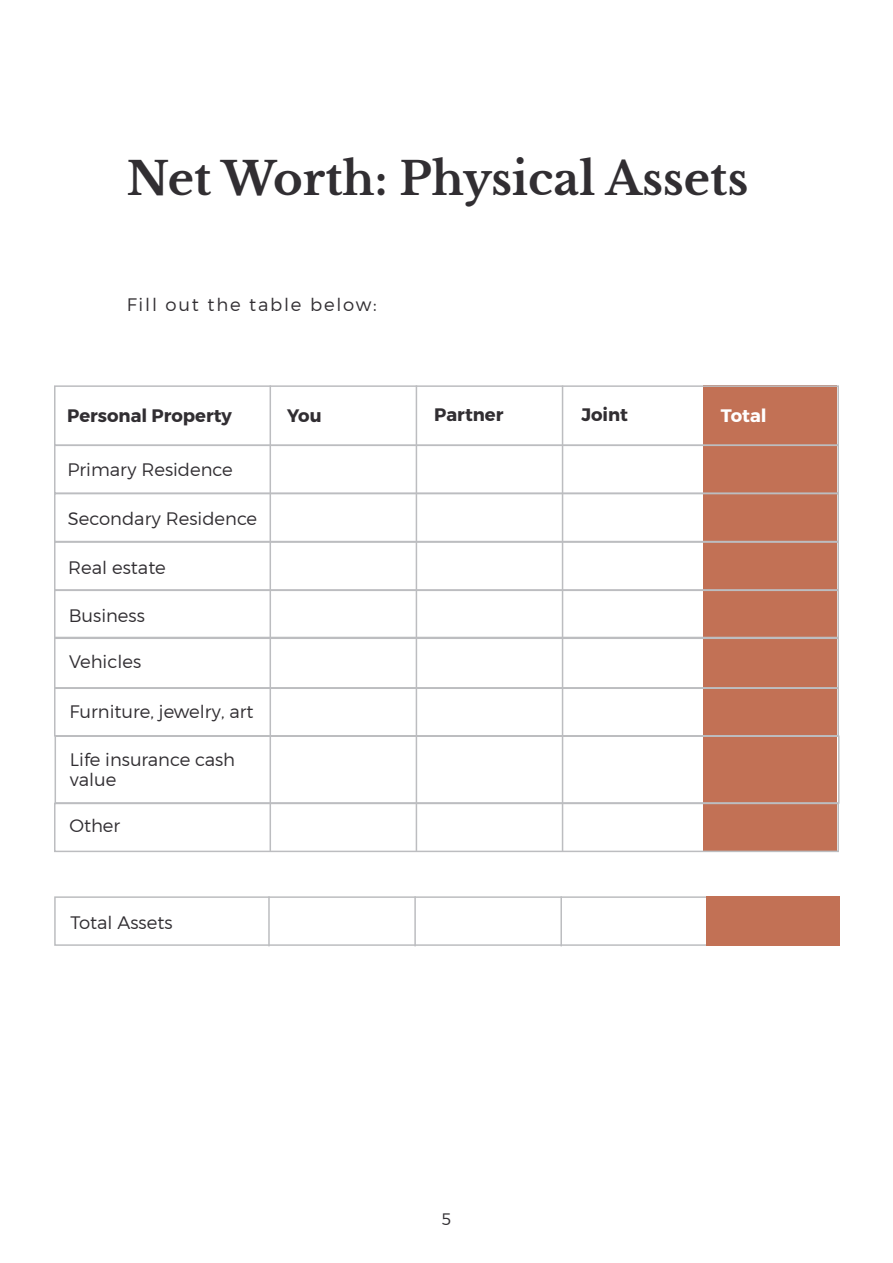
<style>
.page{position:relative;width:893px;height:1263px;background:#fff}
.page>*{position:absolute;margin:0;border:0;box-sizing:border-box;transform-origin:0 0}
.Paragraph_Style_1{font:700 45px "Libre Baskerville";color:#312e32}
.t1{font:300 18px/19.5px "Montserrat";color:#312e32}
.t2{font:700 18px "Montserrat";color:#312e32}
.t3{font:300 18px "Montserrat";letter-spacing:.1em;color:#312e32}
.t4{font:700 18px "Montserrat";color:#fff}
.t5{font:300 16.5px "Montserrat";color:#312e32}
</style>
<div class="page">
<div style="left:704px;top:385px;width:133px;height:466px;background:#c27155"></div>
<div style="left:54px;top:385px;width:785px;height:61px;border:2px solid #bcbdc0"></div>
<hr style="left:270px;top:385px;width:1px;height:466px;background:#bcbdc0">
<hr style="left:416px;top:385px;width:1px;height:466px;background:#bcbdc0">
<hr style="left:562px;top:385px;width:1px;height:466px;background:#bcbdc0">
<div style="left:54px;top:444px;width:785px;height:50px;border:2px solid #bcbdc0"></div>
<div style="left:54px;top:493px;width:785px;height:49px;border:2px solid #bcbdc0"></div>
<div style="left:54px;top:541px;width:785px;height:50px;border:2px solid #bcbdc0"></div>
<div style="left:54px;top:590px;width:785px;height:49px;border:2px solid #bcbdc0"></div>
<div style="left:54px;top:637px;width:785px;height:52px;border:2px solid #bcbdc0"></div>
<div style="left:54px;top:687px;width:785px;height:49px;border:2px solid #bcbdc0"></div>
<div style="left:54px;top:896px;width:785px;height:50px;border:2px solid #bcbdc0"></div>
<div style="left:706px;top:896px;width:133px;height:50px;background:#c27155"></div>
<hr style="left:268px;top:896px;width:2px;height:50px;background:#bcbdc0">
<hr style="left:414px;top:896px;width:2px;height:50px;background:#bcbdc0">
<hr style="left:560px;top:896px;width:2px;height:50px;background:#bcbdc0">
<div style="left:55px;top:735px;width:784px;height:69px;border:2px solid #bcbdc0"></div>
<div style="left:54px;top:803px;width:785px;height:49px;border:2px solid #bcbdc0"></div>
<p class="Paragraph_Style_1" style="left:127px;top:152px;width:623px">Net Worth: Physical Assets</p>
<p class="t3" style="left:127px;top:293px;width:251px">Fill out the table below:</p>
<p class="t2" style="left:67px;top:404px;width:166px">Personal Property</p>
<p class="t2" style="left:287px;top:404px;width:36px">You</p>
<p class="t2" style="left:434px;top:404px;width:71px">Partner</p>
<p class="t2" style="left:581px;top:403px;width:48px">Joint</p>
<p class="t4" style="left:721px;top:404px;width:47px">Total</p>
<p class="t1" style="left:68px;top:460px;width:167px">Primary Residence</p>
<p class="t1" style="left:68px;top:508px;width:191px">Secondary Residence</p>
<p class="t1" style="left:68px;top:557px;width:99px">Real estate</p>
<p class="t1" style="left:69px;top:606px;width:78px">Business</p>
<p class="t1" style="left:69px;top:652px;width:74px">Vehicles</p>
<p class="t1" style="left:69px;top:701px;width:186px">Furniture, jewelry, art</p>
<p class="t1" style="left:70px;top:750px;width:167px">Life insurance cash value</p>
<p class="t1" style="left:69px;top:816px;width:52px">Other</p>
<p class="t1" style="left:70px;top:912px;width:104px">Total Assets</p>
<p class="t5" style="left:442px;top:1209px;width:11px">5</p>
</div>
